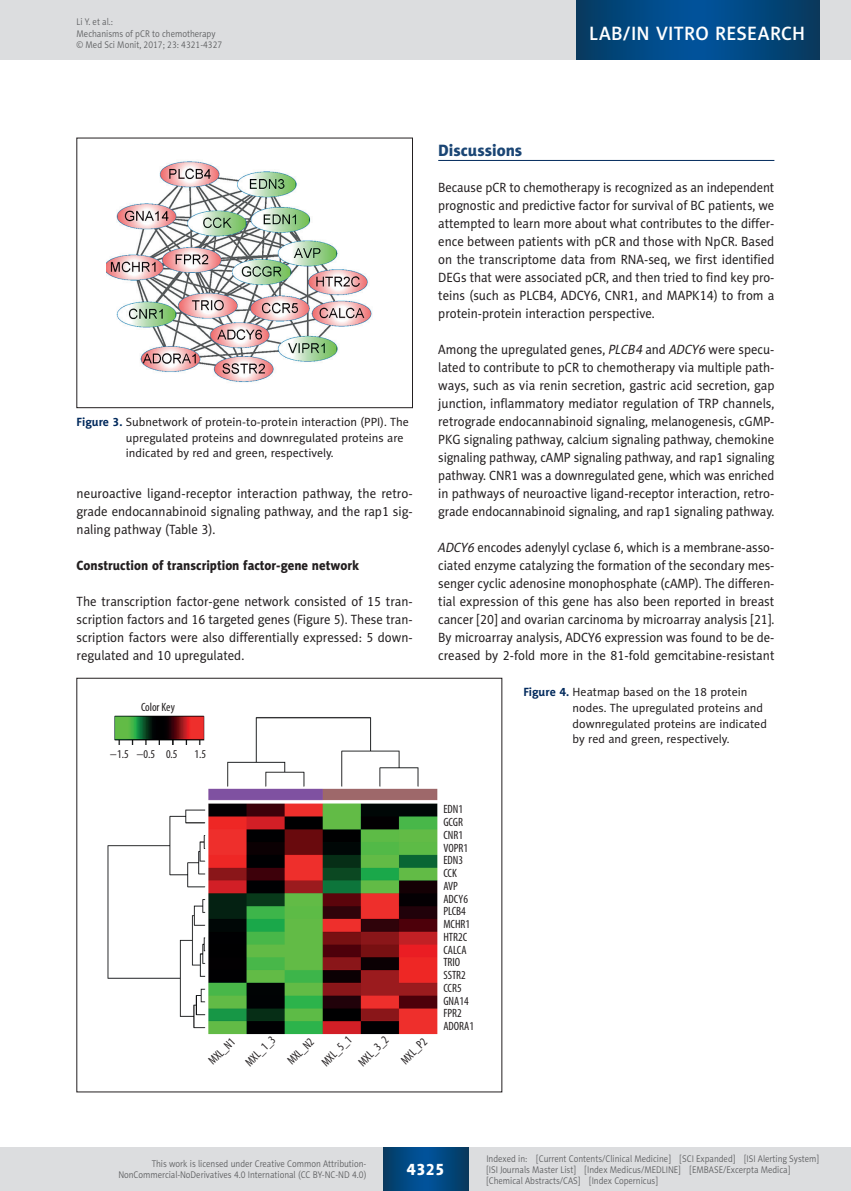
<style>
.page{position:relative;width:851px;height:1191px;background:#fff}
.page>*{position:absolute;margin:0;border:0;box-sizing:border-box;transform-origin:0 0}
.t1{font:19.5px "Naomi Sans EFN Medium";letter-spacing:.01em;color:#fff}
.MSM_Headline_1{font:16.5px "Naomi Sans EFN Heavy";color:#1a4574}
.t2{font:16.5px "Naomi Sans EFN Heavy";color:#fff}
.MSM_Body{font:13.5px/18px "Naomi Sans EFN";color:#231f20;text-align:justify;scale:.94 1}
.MSM_Body-2{font:13.5px/18px "Naomi Sans EFN";color:#231f20;text-align:justify;scale:.93 1}
.MSM_Body-3{font:13.5px/18px "Naomi Sans EFN";color:#231f20;text-align:justify;scale:.95 1}
.MSM_Body-4{font:13.5px/18px "Naomi Sans EFN";color:#231f20;text-align:justify;scale:.96 1}
.MSM_Headline_2{font:13.5px "Naomi Sans EFN Heavy";color:#231f20;scale:.95 1}
.MSM_Rycina_tytul{font:12px/15.8px "Naomi Sans EFN";color:#231f20}
.t3{font:condensed 12px/12.8px "Myriad Pro";color:#231f20}
.t4{font:9.75px/11.2px "Naomi Sans EFN Light";color:#57585a;scale:.9 1}
.s1{font-weight:700;color:#00295c}
.s2{font-style:italic}
</style>
<div class="page">
<hr style="left:438px;top:160px;width:336px;height:1px;background:#00295c">
<img style="left:106px;top:161px;width:266px;height:222px">
<img style="left:107px;top:717px;width:331px;height:318px">
<img style="left:111px;top:715px;width:95px;height:30px">
<div style="left:0;top:1148px;width:850px;height:43px;background:#dcdddf"></div>
<svg style="left:383px;top:1147px;width:85px;height:43px;background:#02477e"></svg>
<div style="left:0;top:0;width:850px;height:60px;background:#dcdddf"></div>
<svg style="left:576px;top:0;width:243px;height:60px;background:#02477e"></svg>
<p class="t4" style="left:77px;top:16px;width:163px">Li Y. et al.:<br>Mechanisms of pCR to chemotherapy © Med Sci Monit, 2017; 23: 4321-4327</p>
<h1 class="t1" style="left:589px;top:22px;width:217px">LAB/IN VITRO RESEARCH</h1>
<p class="MSM_Rycina_tytul" style="left:126px;top:414px;width:284px;text-indent:-49px"><span class="s1">Figure 3.</span> Subnetwork of protein-to-protein interaction (PPI). The upregulated proteins and downregulated proteins are indicated by red and green, respectively.</p>
<p class="MSM_Body-4" style="left:77px;top:484px;width:351px">neuroactive ligand-receptor interaction pathway, the retro&shy;grade endocannabinoid signaling pathway, and the rap1 sig&shy;naling pathway (Table 3).</p>
<p class="MSM_Headline_2" style="left:77px;top:557px;width:299px">Construction of transcription factor-gene network</p>
<p class="MSM_Body-3" style="left:77px;top:592px;width:355px">The transcription factor-gene network consisted of 15 tran&shy;scription factors and 16 targeted genes (Figure 5). These tran&shy;scription factors were also differentially expressed: 5 down&shy;regulated and 10 upregulated.</p>
<p class="t3" style="left:141px;top:700px;width:35px">Color Key</p>
<p class="t3" style="left:110px;top:747px;width:69px">−1.5 −0.5 0.5</p>
<p class="t3" style="left:194px;top:747px;width:13px">1.5</p>
<p class="MSM_Headline_1" style="left:438px;top:140px;width:85px">Discussions</p>
<p class="MSM_Body-2" style="left:438px;top:178px;width:363px">Because pCR to chemotherapy is recognized as an independent prognostic and predictive factor for survival of BC patients, we attempted to learn more about what contributes to the differ&shy;ence between patients with pCR and those with NpCR. Based on the transcriptome data from RNA-seq, we first identified DEGs that were associated pCR, and then tried to find key pro&shy;teins (such as PLCB4, ADCY6, CNR1, and MAPK14) to from a protein-protein interaction perspective.</p>
<p class="MSM_Body" style="left:438px;top:340px;width:359px">Among the upregulated genes, <span class="s2">PLCB4</span> and <span class="s2">ADCY6</span> were specu&shy;lated to contribute to pCR to chemotherapy via multiple path&shy;ways, such as via renin secretion, gastric acid secretion, gap junction, inflammatory mediator regulation of TRP channels, retrograde endocannabinoid signaling, melanogenesis, cGMP-PKG signaling pathway, calcium signaling pathway, chemokine signaling pathway, cAMP signaling pathway, and rap1 signaling pathway. CNR1 was a downregulated gene, which was enriched in pathways of neuroactive ligand-receptor interaction, retro&shy;grade endocannabinoid signaling, and rap1 signaling pathway.</p>
<p class="MSM_Body" style="left:438px;top:538px;width:359px"><span class="s2">ADCY6</span> encodes adenylyl cyclase 6, which is a membrane-asso&shy;ciated enzyme catalyzing the formation of the secondary mes&shy;senger cyclic adenosine monophosphate (cAMP). The differen&shy;tial expression of this gene has also been reported in breast cancer [20] and ovarian carcinoma by microarray analysis [21].<br>By microarray analysis, ADCY6 expression was found to be de&shy;creased by 2-fold more in the 81-fold gemcitabine-resistant</p>
<p class="MSM_Rycina_tytul" style="left:572px;top:684px;width:196px;text-indent:-49px"><span class="s1">Figure 4.</span> Heatmap based on the 18 protein nodes. The upregulated proteins and downregulated proteins are indicated by red and green, respectively.</p>
<p class="t3" style="left:332px;top:1036px;width:39px;line-height:26px;text-indent:-26px;rotate:-45deg">MXL_5_1<br>MXL_3_2</p>
<p class="t3" style="left:398px;top:1057px;width:33px;rotate:-45deg">MXL_P2</p>
<p class="t3" style="left:206px;top:1057px;width:34px;rotate:-45deg">MXL_N1</p>
<p class="t3" style="left:243px;top:1059px;width:39px;rotate:-45deg">MXL_1_3</p>
<p class="t3" style="left:284px;top:1057px;width:34px;rotate:-45deg">MXL_N2</p>
<p class="t3" style="left:443px;top:803px;width:32px">EDN1<br>GCGR<br>CNR1<br>VOPR1<br>EDN3<br>CCK<br>AVP<br>ADCY6<br>PLCB4<br>MCHR1<br>HTR2C<br>CALCA<br>TRIO<br>SSTR2<br>CCR5<br>GNA14<br>FPR2<br>ADORA1</p>
<p class="t4" style="left:118px;top:1158px;width:277px;text-align:right">This work is licensed under Creative Common Attribution-<br>NonCommercial-NoDerivatives 4.0 International (CC BY-NC-ND 4.0)</p>
<p class="t2" style="left:406px;top:1159px;width:40px">4325</p>
<p class="t4" style="left:486px;top:1152px;width:371px">Indexed in: [Current Contents/Clinical Medicine] [SCI Expanded] [ISI Alerting System] [ISI Journals Master List] [Index Medicus/MEDLINE] [EMBASE/Excerpta Medica] [Chemical Abstracts/CAS] [Index Copernicus]</p>
</div>
